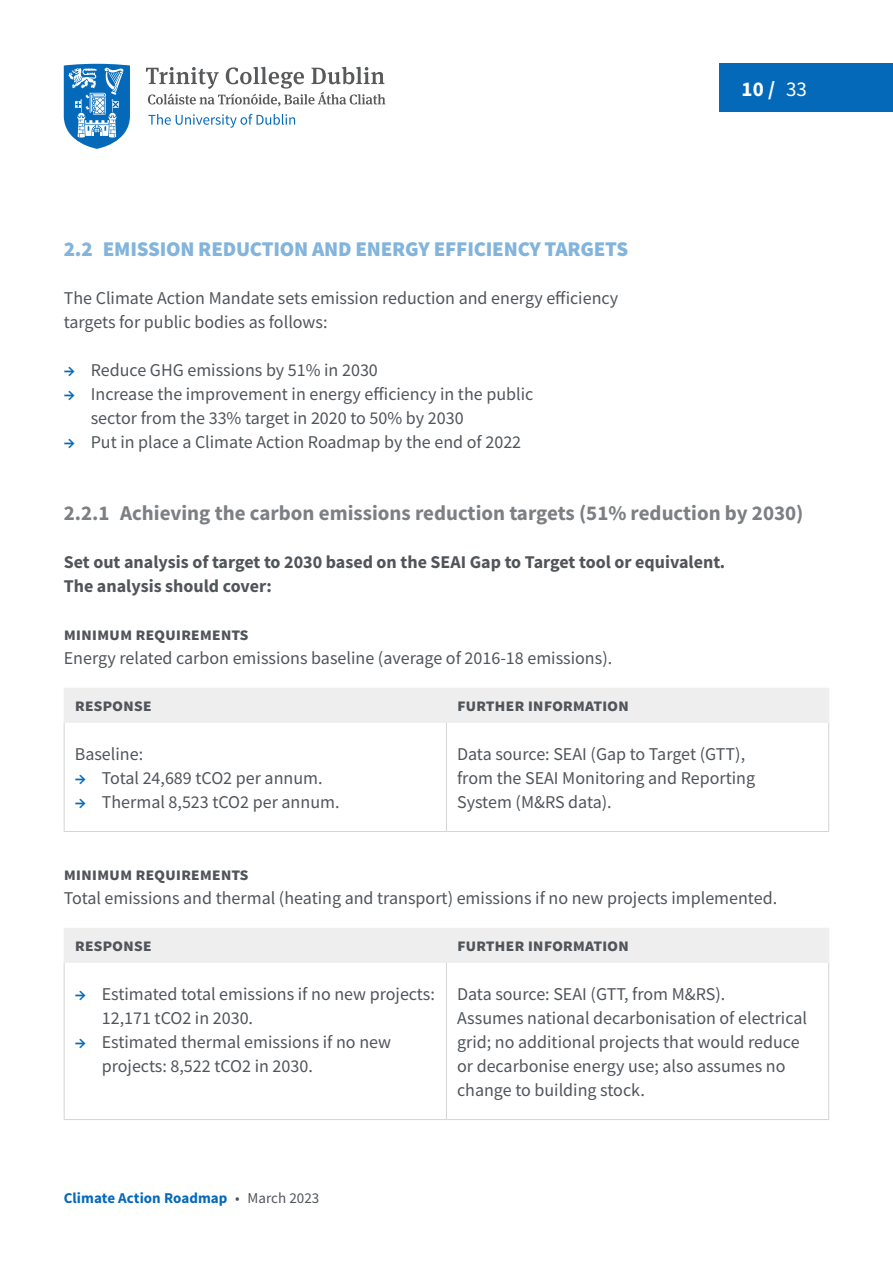
<style>
.page{position:relative;width:893px;height:1263px;background:#fff}
.page>*{position:absolute;margin:0;border:0;box-sizing:border-box;transform-origin:0 0}
.t1{font:700 21px "Source Sans Pro";color:#7c8083}
.t2{font:900 21px "Source Sans Pro";letter-spacing:-.01em;color:#82b4dc}
.t3{font:700 21px "Source Sans Pro";color:#fff}
.t4{font:18px/24px "Source Sans Pro";color:#50555a}
.t5{font:700 18px/24px "Source Sans Pro";letter-spacing:-.01em;color:#50555a}
.t6{font:700 15px "Source Sans Pro";letter-spacing:.005em;color:#0569b9}
.s1{font-weight:600;color:#0569b9}
.s2{font-weight:400}
.s3{font-weight:400;color:#50555a}
</style>
<div class="page">
<div style="left:65px;top:689px;width:763px;height:33px;background:#eeeeef"></div>
<hr style="left:64px;top:723px;width:1px;height:108px;background:#d3d5d6">
<hr style="left:446px;top:723px;width:1px;height:108px;background:#d3d5d6">
<hr style="left:828px;top:723px;width:1px;height:108px;background:#d3d5d6">
<hr style="left:64px;top:831px;width:382px;height:1px;background:#d3d5d6">
<hr style="left:446px;top:831px;width:383px;height:1px;background:#d3d5d6">
<hr style="left:64px;top:688px;width:382px;height:1px;background:#eeeeef">
<hr style="left:64px;top:689px;width:1px;height:33px;background:#eeeeef">
<hr style="left:446px;top:688px;width:383px;height:1px;background:#eeeeef">
<hr style="left:446px;top:689px;width:1px;height:33px;background:#eeeeef">
<hr style="left:828px;top:689px;width:1px;height:33px;background:#eeeeef">
<hr style="left:64px;top:722px;width:382px;height:1px;background:#eeeeef">
<hr style="left:446px;top:722px;width:383px;height:1px;background:#eeeeef">
<div style="left:65px;top:929px;width:763px;height:33px;background:#eeeeef"></div>
<hr style="left:64px;top:963px;width:1px;height:156px;background:#d3d5d6">
<hr style="left:446px;top:963px;width:1px;height:156px;background:#d3d5d6">
<hr style="left:828px;top:963px;width:1px;height:156px;background:#d3d5d6">
<hr style="left:64px;top:1119px;width:382px;height:1px;background:#d3d5d6">
<hr style="left:446px;top:1119px;width:383px;height:1px;background:#d3d5d6">
<hr style="left:64px;top:928px;width:382px;height:1px;background:#eeeeef">
<hr style="left:64px;top:929px;width:1px;height:33px;background:#eeeeef">
<hr style="left:446px;top:928px;width:383px;height:1px;background:#eeeeef">
<hr style="left:446px;top:929px;width:1px;height:33px;background:#eeeeef">
<hr style="left:828px;top:929px;width:1px;height:33px;background:#eeeeef">
<hr style="left:64px;top:962px;width:382px;height:1px;background:#eeeeef">
<hr style="left:446px;top:962px;width:383px;height:1px;background:#eeeeef">
<div style="left:719px;top:64px;width:174px;height:48px;background:#0569b9"></div>
<svg style="left:146px;top:67px;width:239px;height:39px"></svg>
<svg style="left:148px;top:114px;width:147px;height:14px"></svg>
<svg style="left:64px;top:64px;width:66px;height:85px"></svg>
<p class="t2" style="left:64px;top:234px;width:566px">2.2 EMISSION REDUCTION AND ENERGY EFFICIENCY TARGETS</p>
<p class="t4" style="left:64px;top:286px;width:556px">The Climate Action Mandate sets emission reduction and energy efficiency targets for public bodies as follows:</p>
<p class="t4" style="left:64px;top:358px;width:316px"><span class="s1">→</span> Reduce GHG emissions by 51% in 2030</p>
<p class="t4" style="left:91px;top:382px;width:444px;text-indent:-27px"><span class="s1">→</span> Increase the improvement in energy efficiency in the public sector from the 33% target in 2020 to 50% by 2030</p>
<p class="t4" style="left:64px;top:430px;width:459px"><span class="s1">→</span> Put in place a Climate Action Roadmap by the end of 2022</p>
<p class="t3" style="left:741px;top:74px;width:67px">10 / <span class="s2">33</span></p>
<p class="t1" style="left:64px;top:499px;width:741px">2.2.1 Achieving the carbon emissions reduction targets (51% reduction by 2030)</p>
<p class="t5" style="left:64px;top:550px;width:663px">Set out analysis of target to 2030 based on the SEAI Gap to Target tool or equivalent.<br>The analysis should cover:</p>
<p class="t5" style="left:64px;top:622px;width:186px">minimum requirements</p>
<p class="t4" style="left:64px;top:646px;width:550px">Energy related carbon emissions baseline (average of 2016-18 emissions).</p>
<p class="t5" style="left:75px;top:693px;width:78px">response</p>
<p class="t5" style="left:457px;top:693px;width:174px">further information</p>
<p class="t4" style="left:75px;top:741px;width:70px">Baseline:</p>
<p class="t4" style="left:75px;top:765px;width:249px"><span class="s1">→</span> Total 24,689 tCO2 per annum.</p>
<p class="t4" style="left:75px;top:789px;width:266px"><span class="s1">→</span> Thermal 8,523 tCO2 per annum.</p>
<p class="t4" style="left:457px;top:741px;width:300px">Data source: SEAI (Gap to Target (GTT), from the SEAI Monitoring and Reporting<br>System (M&amp;RS data).</p>
<p class="t5" style="left:64px;top:862px;width:186px">minimum requirements</p>
<p class="t4" style="left:64px;top:886px;width:715px">Total emissions and thermal (heating and transport) emissions if no new projects implemented.</p>
<p class="t5" style="left:75px;top:933px;width:78px">response</p>
<p class="t5" style="left:457px;top:933px;width:174px">further information</p>
<p class="t4" style="left:102px;top:981px;width:335px;text-indent:-27px"><span class="s1">→</span> Estimated total emissions if no new projects:<br>12,171 tCO2 in 2030.</p>
<p class="t4" style="left:102px;top:1029px;width:291px;text-indent:-27px"><span class="s1">→</span> Estimated thermal emissions if no new projects: 8,522 tCO2 in 2030.</p>
<p class="t4" style="left:457px;top:981px;width:351px">Data source: SEAI (GTT, from M&amp;RS).<br>Assumes national decarbonisation of electrical grid; no additional projects that would reduce or decarbonise energy use; also assumes no change to building stock.</p>
<p class="t6" style="left:64px;top:1188px;width:257px">Climate Action Roadmap <span class="s3">• March 2023</span></p>
</div>
